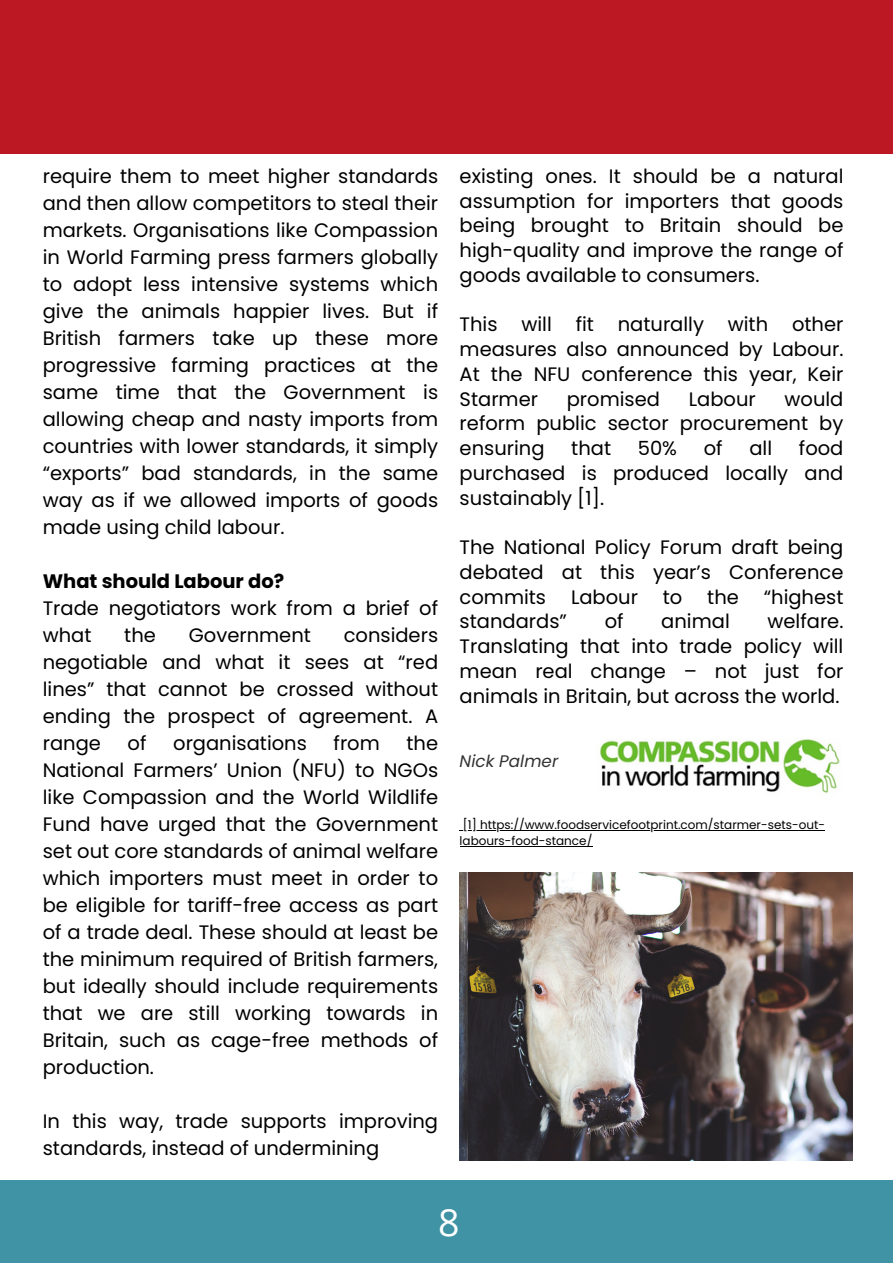
<style>
.page{position:relative;width:893px;height:1264px;background:#fff}
.page>*{position:absolute;margin:0;border:0;box-sizing:border-box;transform-origin:0 0}
.t1{font:37.5px "Open Sans";color:#fff}
.t2{font:19.5px/27px "Poppins";color:#000;text-align:justify}
.t3{font:700 19.5px "Poppins";color:#000}
.t4{font:italic 16.8px "Poppins";color:#323232}
.t5{font:12px/16px "Poppins";color:#000}
</style>
<div class="page">
<div style="left:0;top:0;width:892px;height:154px;background:#bc1823"></div>
<div style="left:0;top:1179px;width:892px;height:82px;background:#4093a4"></div>
<img style="left:459px;top:872px;width:393px;height:288px">
<hr style="left:463px;top:829px;width:362px;height:1px;background:#000">
<hr style="left:459px;top:845px;width:133px;height:1px;background:#000">
<img style="left:600px;top:739px;width:240px;height:54px">
<p class="t2" style="left:43px;top:163px;width:397px">require them to meet higher standards and then allow competitors to steal their markets. Organisations like Compassion in World Farming press farmers globally to adopt less intensive systems which give the animals happier lives. But if British farmers take up these more progressive farming practices at the same time that the Government is allowing cheap and nasty imports from countries with lower standards, it simply “exports” bad standards, in the same way as if we allowed imports of goods made using child labour.</p>
<p class="t3" style="left:43px;top:567px;width:243px">What should Labour do?</p>
<p class="t2" style="left:43px;top:594px;width:397px">Trade negotiators work from a brief of what</p>
<p class="t2" style="left:43px;top:621px;width:397px;text-indent:301px">considers negotiable and what it sees at “red lines” that cannot be crossed without ending the prospect of agreement. A range</p>
<p class="t2" style="left:124px;top:621px;width:33px">the</p>
<p class="t2" style="left:189px;top:621px;width:124px">Government</p>
<p class="t2" style="left:128px;top:729px;width:20px">of</p>
<p class="t2" style="left:173px;top:729px;width:135px">organisations</p>
<p class="t2" style="left:333px;top:729px;width:48px">from</p>
<p class="t2" style="left:43px;top:729px;width:397px;text-indent:364px">the National Farmers’ Union (NFU) to NGOs like Compassion and the World Wildlife Fund have urged that the Government set out core standards of animal welfare which importers must meet in order to be eligible for tariff-free access as part of a trade deal. These should at least be the minimum required of British farmers, but ideally should include requirements that we are still working towards in Britain, such as cage-free methods of production.</p>
<p class="t2" style="left:43px;top:1107px;width:397px">In this way, trade supports improving standards, instead of undermining</p>
<p class="t2" style="left:459px;top:164px;width:385px;line-height:24.8px">existing ones. It should be a natural assumption for importers that goods being brought to Britain should be high-quality and improve the range of goods available to consumers.</p>
<p class="t2" style="left:459px;top:312px;width:385px;line-height:24.8px">This will fit naturally with other measures also announced by Labour.<br>At the NFU conference this year, Keir Starmer</p>
<p class="t2" style="left:566px;top:385px;width:95px">promised</p>
<p class="t2" style="left:688px;top:385px;width:68px">Labour</p>
<p class="t2" style="left:459px;top:386px;width:385px;line-height:24.8px;text-indent:325px">would reform public sector procurement by ensuring</p>
<p class="t2" style="left:459px;top:436px;width:385px;line-height:24.8px;text-indent:339px">food purchased is produced locally and sustainably [1].</p>
<p class="t2" style="left:459px;top:535px;width:385px;line-height:24.8px">The National Policy Forum draft being debated at this year’s Conference commits</p>
<p class="t2" style="left:571px;top:435px;width:41px">that</p>
<p class="t2" style="left:637px;top:435px;width:41px">50%</p>
<p class="t2" style="left:703px;top:435px;width:20px">of</p>
<p class="t2" style="left:749px;top:435px;width:24px">all</p>
<p class="t2" style="left:571px;top:583px;width:68px">Labour</p>
<p class="t2" style="left:662px;top:583px;width:21px">to</p>
<p class="t2" style="left:707px;top:583px;width:33px">the</p>
<p class="t2" style="left:763px;top:583px;width:81px">“highest</p>
<p class="t2" style="left:459px;top:609px;width:385px;line-height:24.8px;text-indent:308px">welfare.<br>Translating that into trade policy will mean real change – not just for animals in Britain, but across the world.</p>
<p class="t2" style="left:459px;top:608px;width:109px">standards”</p>
<p class="t2" style="left:604px;top:608px;width:20px">of</p>
<p class="t2" style="left:661px;top:608px;width:70px">animal</p>
<p class="t4" style="left:459px;top:749px;width:100px">Nick Palmer</p>
<p class="t5" style="left:459px;top:816px;width:367px">[1] https://www.foodservicefootprint.com/starmer-sets-out&shy;labours-food-stance/</p>
<p class="t1" style="left:438px;top:1195px;width:23px">8</p>
</div>
